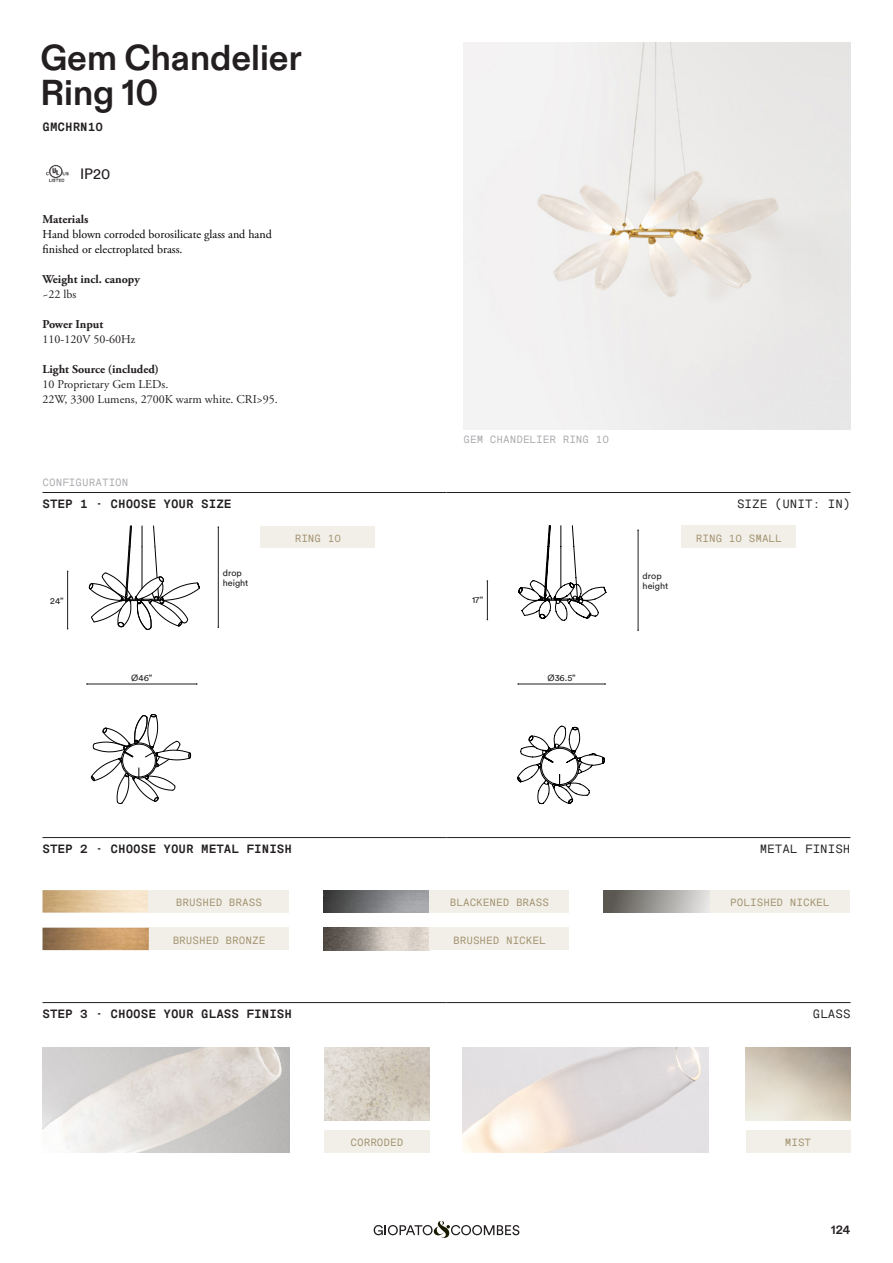
<style>
.page{position:relative;width:893px;height:1263px;background:#fff}
.page>*{position:absolute;margin:0;border:0;box-sizing:border-box;transform-origin:0 0}
._0_Titolo{font:700 36px/34.5px "ABC Diatype";color:#231f20}
.t1{font:15px "Circular TT";color:#231f20}
._1_testo{font:12px "Adobe Garamond Pro";color:#231f20}
._2_Messina_Titoletti___Filetto{font:700 12px "Messina Sans Mono";color:#231f20}
._1_testo-2{font:12px "Adobe Garamond Pro";color:#000001}
._1_testo_Bold{font:700 12px "Adobe Garamond Pro";color:#231f20}
._2_Messina_Titoletti___Filetto_-_DX{font:12px "Messina Sans Mono";color:#231f20}
._2_Messina_-_Codice_commerciale{font:700 12px "Messina Sans Mono";color:#231f20}
.t2{font:700 12px "ABC Diatype";color:#231f20}
._2_1_Messina_Piccolo_TASTI{font:10.5px "Messina Sans Mono";color:#a1906c}
._2_1_Messina_Piccolo{font:10.5px "Messina Sans Mono";color:#a8a9ad}
.t3{font:9px "Circular TT";color:#231f20}
</style>
<div class="page">
<svg style="left:374px;top:1221px;width:145px;height:17px"></svg>
<hr style="left:43px;top:492px;width:403px;height:1px;background:#231f20">
<hr style="left:446px;top:492px;width:404px;height:1px;background:#231f20">
<img style="left:43px;top:890px;width:106px;height:23px">
<img style="left:323px;top:890px;width:106px;height:23px">
<img style="left:323px;top:928px;width:106px;height:22px">
<div style="left:604px;top:890px;width:106px;height:23px;background:linear-gradient(to right,#504d47,#e6e5e4)"></div>
<div style="left:149px;top:890px;width:140px;height:23px;background:#f1efe8"></div>
<div style="left:429px;top:890px;width:140px;height:23px;background:#f1efe8"></div>
<div style="left:710px;top:890px;width:140px;height:23px;background:#f1efe8"></div>
<div style="left:149px;top:928px;width:140px;height:22px;background:#f1efe8"></div>
<div style="left:429px;top:928px;width:140px;height:22px;background:#f1efe8"></div>
<img style="left:43px;top:928px;width:106px;height:22px">
<div style="left:261px;top:526px;width:114px;height:22px;background:#f1efe8"></div>
<div style="left:682px;top:526px;width:114px;height:22px;background:#f1efe8"></div>
<hr style="left:43px;top:837px;width:403px;height:1px;background:#231f20">
<hr style="left:446px;top:837px;width:404px;height:1px;background:#231f20">
<svg style="left:89px;top:526px;width:111px;height:103px"></svg>
<svg style="left:91px;top:714px;width:100px;height:90px"></svg>
<hr style="left:87px;top:684px;width:110px;height:1px;background:#231f20">
<hr style="left:67px;top:571px;width:1px;height:58px;background:#231f20">
<hr style="left:218px;top:527px;width:1px;height:100px;background:#231f20">
<img style="left:463px;top:43px;width:387px;height:386px">
<img style="left:324px;top:1048px;width:105px;height:72px">
<hr style="left:43px;top:1002px;width:404px;height:1px;background:#231f20">
<hr style="left:447px;top:1002px;width:404px;height:1px;background:#231f20">
<div style="left:324px;top:1130px;width:105px;height:23px;background:#f1efe8"></div>
<div style="left:746px;top:1130px;width:104px;height:22px;background:#f1efe8"></div>
<img style="left:43px;top:1048px;width:246px;height:105px">
<img style="left:462px;top:1048px;width:247px;height:105px">
<hr style="left:487px;top:581px;width:1px;height:38px;background:#231f20">
<hr style="left:638px;top:530px;width:1px;height:100px;background:#231f20">
<svg style="left:517px;top:525px;width:89px;height:279px"></svg>
<img style="left:45px;top:164px;width:24px;height:19px">
<p class="_0_Titolo" style="left:40px;top:42px;width:263px">Gem Chandelier<br>Ring 10</p>
<p class="_2_Messina_-_Codice_commerciale" style="left:43px;top:118px;width:62px">GMCHRN10</p>
<p class="t1" style="left:80px;top:165px;width:32px">IP20</p>
<p class="_1_testo_Bold" style="left:43px;top:212px;width:47px">Materials</p>
<p class="_1_testo-2" style="left:43px;top:227px;width:231px">Hand blown corroded borosilicate glass and hand</p>
<p class="_1_testo-2" style="left:43px;top:242px;width:142px">finished or electroplated brass.</p>
<p class="_1_testo_Bold" style="left:43px;top:272px;width:99px">Weight incl. canopy</p>
<p class="_1_testo" style="left:43px;top:287px;width:35px">~22 lbs</p>
<p class="_1_testo_Bold" style="left:43px;top:317px;width:62px">Power Input</p>
<p class="_1_testo" style="left:43px;top:332px;width:94px">110-120V 50-60Hz</p>
<p class="_1_testo_Bold" style="left:43px;top:362px;width:118px">Light Source (included)</p>
<p class="_1_testo" style="left:43px;top:377px;width:127px">10 Proprietary Gem LEDs.</p>
<p class="_1_testo" style="left:43px;top:392px;width:237px">22W, 3300 Lumens, 2700K warm white. CRI&gt;95.</p>
<p class="_2_1_Messina_Piccolo" style="left:43px;top:475px;width:87px">CONFIGURATION</p>
<p class="_2_1_Messina_Piccolo" style="left:463px;top:432px;width:147px">GEM CHANDELIER RING 10</p>
<p class="_2_Messina_Titoletti___Filetto" style="left:43px;top:495px;width:191px">STEP 1 - CHOOSE YOUR SIZE</p>
<p class="_2_Messina_Titoletti___Filetto_-_DX" style="left:737px;top:495px;width:115px">SIZE (UNIT: IN)</p>
<p class="t3" style="left:50px;top:595px;width:15px">24”</p>
<p class="t3" style="left:131px;top:672px;width:23px">Ø46”</p>
<p class="t3" style="left:223px;top:567px;width:21px">drop</p>
<p class="t3" style="left:223px;top:577px;width:27px">height</p>
<p class="_2_1_Messina_Piccolo_TASTI" style="left:295px;top:531px;width:48px">RING 10</p>
<p class="_2_1_Messina_Piccolo_TASTI" style="left:696px;top:531px;width:87px">RING 10 SMALL</p>
<p class="t3" style="left:472px;top:594px;width:13px">17”</p>
<p class="t3" style="left:547px;top:672px;width:30px">Ø36.5”</p>
<p class="t3" style="left:643px;top:570px;width:21px">drop</p>
<p class="t3" style="left:643px;top:580px;width:27px">height</p>
<p class="_2_Messina_Titoletti___Filetto" style="left:43px;top:840px;width:251px">STEP 2 - CHOOSE YOUR METAL FINISH</p>
<p class="_2_Messina_Titoletti___Filetto_-_DX" style="left:760px;top:840px;width:92px">METAL FINISH</p>
<p class="_2_1_Messina_Piccolo_TASTI" style="left:176px;top:895px;width:87px">BRUSHED BRASS</p>
<p class="_2_1_Messina_Piccolo_TASTI" style="left:450px;top:895px;width:101px">BLACKENED BRASS</p>
<p class="_2_1_Messina_Piccolo_TASTI" style="left:730px;top:895px;width:101px">POLISHED NICKEL</p>
<p class="_2_1_Messina_Piccolo_TASTI" style="left:173px;top:933px;width:94px">BRUSHED BRONZE</p>
<p class="_2_1_Messina_Piccolo_TASTI" style="left:453px;top:933px;width:94px">BRUSHED NICKEL</p>
<p class="_2_Messina_Titoletti___Filetto" style="left:43px;top:1005px;width:251px">STEP 3 - CHOOSE YOUR GLASS FINISH</p>
<p class="_2_Messina_Titoletti___Filetto_-_DX" style="left:813px;top:1005px;width:39px">GLASS</p>
<p class="_2_1_Messina_Piccolo_TASTI" style="left:350px;top:1135px;width:54px">CORRODED</p>
<p class="_2_1_Messina_Piccolo_TASTI" style="left:785px;top:1135px;width:28px">MIST</p>
<p class="t2" style="left:831px;top:1223px;width:21px">124</p>
</div>
